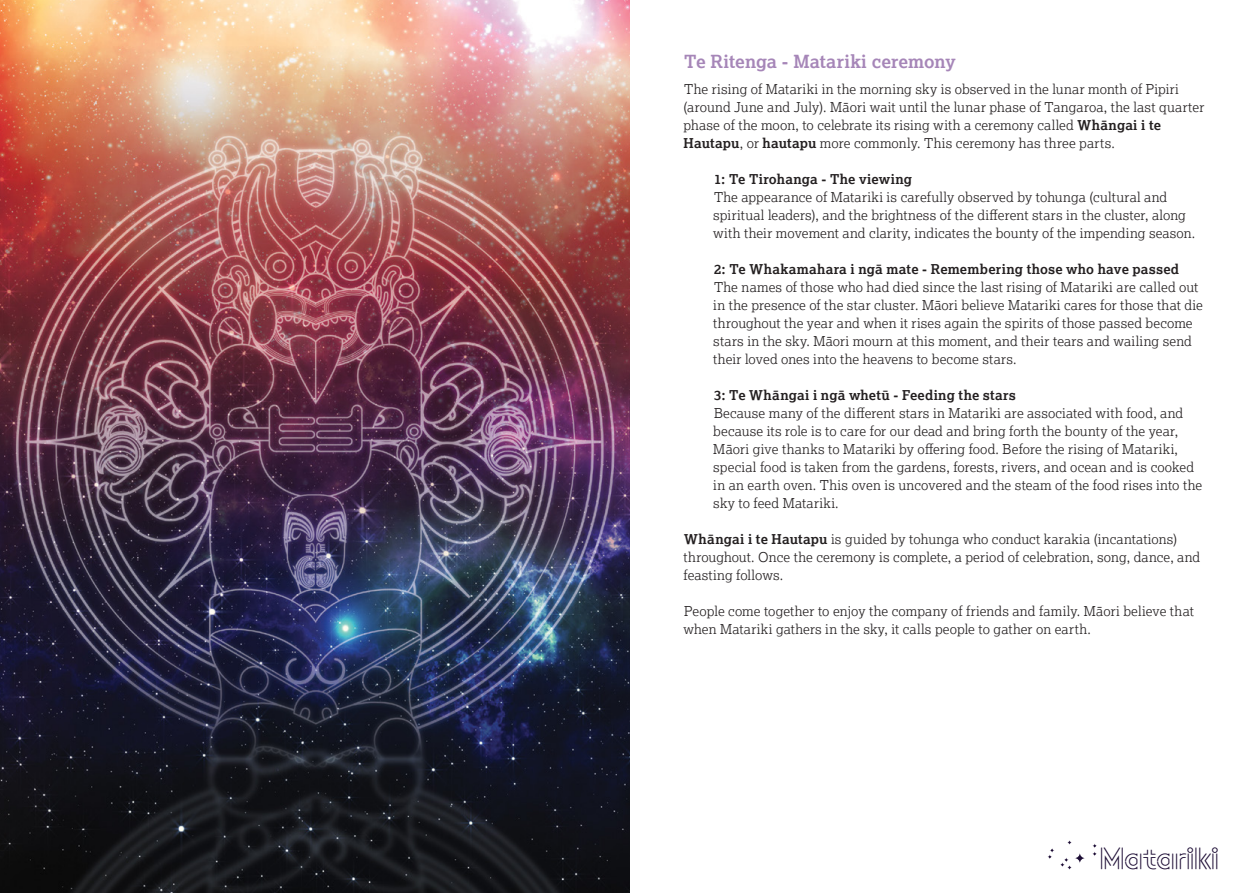
<style>
.page{position:relative;width:1259px;height:893px;background:#fff}
.page>*{position:absolute;margin:0;border:0;box-sizing:border-box;transform-origin:0 0}
.t1{font:37.5px "Uhi";color:#1d0d35}
.t2{font:700 18px "Lexia";letter-spacing:.005em;color:#a686b8}
.t3{font:300 13.5px/18px "Lexia";letter-spacing:.01em;color:#231f20}
.t4{font:700 13.5px "Lexia";letter-spacing:.015em;color:#231f20}
.s1{font-weight:700}
</style>
<div class="page">
<svg style="left:1074px;top:853px;width:11px;height:10px"></svg>
<svg style="left:1067px;top:840px;width:5px;height:5px"></svg>
<svg style="left:1047px;top:848px;width:7px;height:11px"></svg>
<svg style="left:1092px;top:844px;width:5px;height:12px"></svg>
<svg style="left:1060px;top:858px;width:12px;height:12px"></svg>
<img style="left:0;top:0;width:629px;height:893px">
<h2 class="t2" style="left:684px;top:50px;width:273px">Te Ritenga - Matariki ceremony</h2>
<p class="t3" style="left:683px;top:80px;width:522px">The rising of Matariki in the morning sky is observed in the lunar month of Pipiri (around June and July). Māori wait until the lunar phase of Tangaroa, the last quarter phase of the moon, to celebrate its rising with a ceremony called <span class="s1">Whāngai i te Hautapu</span>, or <span class="s1">hautapu</span> more commonly. This ceremony has three parts.</p>
<p class="t4" style="left:714px;top:171px;width:200px">1: Te Tirohanga - The viewing</p>
<p class="t3" style="left:713px;top:188px;width:483px">The appearance of Matariki is carefully observed by tohunga (cultural and spiritual leaders), and the brightness of the different stars in the cluster, along with their movement and clarity, indicates the bounty of the impending season.</p>
<p class="t4" style="left:714px;top:261px;width:467px">2: Te Whakamahara i ngā mate - Remembering those who have passed</p>
<p class="t3" style="left:713px;top:278px;width:491px">The names of those who had died since the last rising of Matariki are called out in the presence of the star cluster. Māori believe Matariki cares for those that die throughout the year and when it rises again the spirits of those passed become stars in the sky. Māori mourn at this moment, and their tears and wailing send their loved ones into the heavens to become stars.</p>
<p class="t4" style="left:714px;top:387px;width:303px">3: Te Whāngai i ngā whetū - Feeding the stars</p>
<p class="t3" style="left:713px;top:404px;width:490px">Because many of the different stars in Matariki are associated with food, and because its role is to care for our dead and bring forth the bounty of the year, Māori give thanks to Matariki by offering food. Before the rising of Matariki, special food is taken from the gardens, forests, rivers, and ocean and is cooked in an earth oven. This oven is uncovered and the steam of the food rises into the sky to feed Matariki.</p>
<p class="t3" style="left:683px;top:530px;width:518px"><span class="s1">Whāngai i te Hautapu</span> is guided by tohunga who conduct karakia (incantations) throughout. Once the ceremony is complete, a period of celebration, song, dance, and feasting follows.</p>
<p class="t3" style="left:683px;top:602px;width:512px">People come together to enjoy the company of friends and family. Māori believe that when Matariki gathers in the sky, it calls people to gather on earth.</p>
<h1 class="t1" style="left:1100px;top:842px;width:120px">Matariki</h1>
</div>
